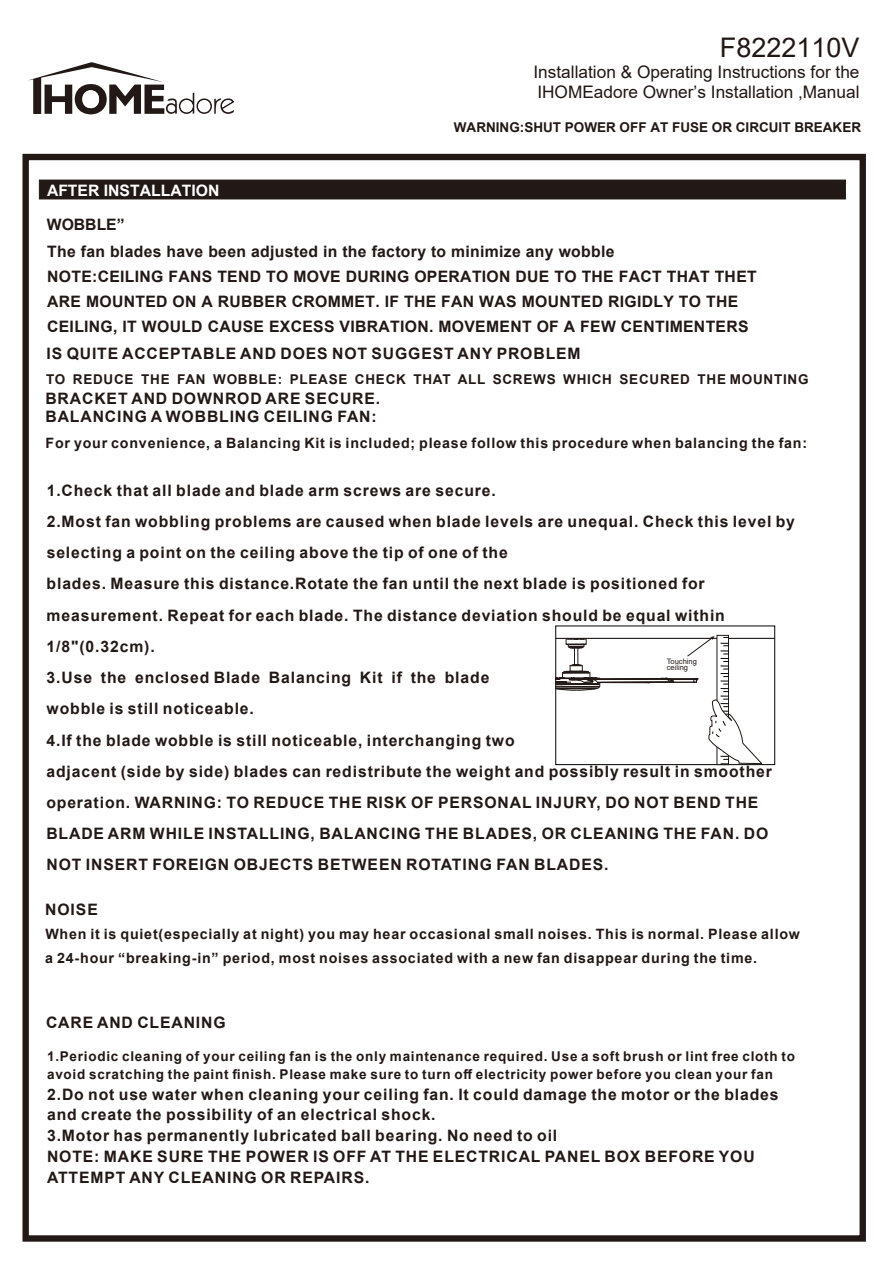
<style>
.page{position:relative;width:893px;height:1263px;background:#fff}
.page>*{position:absolute;margin:0;border:0;box-sizing:border-box;transform-origin:0 0}
.t1{font:27px "Arial";color:#211714}
.t2{font:17.25px/19.2px "Arial";color:#211714}
.t3{font:700 15.75px/31.2px "Arial";letter-spacing:.055em;color:#221815}
.t4{font:700 15.75px/24.9px "Arial";letter-spacing:.02em;color:#221815}
.t5{font:700 15.75px "Arial";color:#fff}
.t6{font:700 14.25px/23.5px "Arial";letter-spacing:.055em;color:#221815}
.t7{font:700 13.5px/18px "Arial";letter-spacing:.055em;color:#221815}
.t8{font:700 13.5px "Arial";color:#211714}
.t9{font:7.5px/6px "Arial";color:#221815}
</style>
<div class="page">
<div style="left:22px;top:154px;width:844px;height:1088px;border:6px solid #221815"></div>
<div style="left:39px;top:180px;width:807px;height:19px;background:#221815"></div>
<svg style="left:28px;top:62px;width:206px;height:53px"></svg>
<hr style="left:556px;top:638px;width:219px;height:1px;background:#040000">
<div style="left:555px;top:626px;width:220px;height:139px;border:1px solid #040000"></div>
<svg style="left:717px;top:635px;width:12px;height:1px"></svg>
<hr style="left:600px;top:682px;width:95px;height:1px;background:#221815">
<hr style="left:589px;top:679px;width:72px;height:1px;background:#221815">
<hr style="left:587px;top:678px;width:74px;height:1px;background:#221815">
<svg style="left:556px;top:638px;width:45px;height:53px"></svg>
<svg style="left:660px;top:636px;width:103px;height:130px"></svg>
<h1 class="t1" style="left:720px;top:29px;width:141px">F8222110V</h1>
<p class="t2" style="left:533px;top:63px;width:328px">Installation &amp; Operating Instructions for the<br>IHOMEadore Owner’s Installation ,Manual</p>
<p class="t5" style="left:47px;top:179px;width:174px">AFTER INSTALLATION</p>
<p class="t3" style="left:47px;top:209px;width:79px">WOBBLE”</p>
<p class="t8" style="left:454px;top:118px;width:409px">WARNING:SHUT POWER OFF AT FUSE OR CIRCUIT BREAKER</p>
<p class="t4" style="left:47px;top:239px;width:711px">The fan blades have been adjusted in the factory to minimize any wobble<br>NOTE:CEILING FANS TEND TO MOVE DURING OPERATION DUE TO THE FACT THAT THET ARE MOUNTED ON A RUBBER CROMMET. IF THE FAN WAS MOUNTED RIGIDLY TO THE CEILING, IT WOULD CAUSE EXCESS VIBRATION. MOVEMENT OF A FEW CENTIMENTERS</p>
<p class="t3" style="left:47px;top:338px;width:536px">IS QUITE ACCEPTABLE AND DOES NOT SUGGEST ANY PROBLEM</p>
<p class="t7" style="left:46px;top:370px;width:764px">TO REDUCE THE FAN WOBBLE: PLEASE CHECK THAT ALL SCREWS WHICH SECURED THE MOUNTING</p>
<p class="t3" style="left:45px;top:390px;width:336px;line-height:17.5px">BRACKET AND DOWNROD ARE SECURE.<br>BALANCING A WOBBLING CEILING FAN:</p>
<p class="t6" style="left:46px;top:431px;width:763px">For your convenience, a Balancing Kit is included; please follow this procedure when balancing the fan:</p>
<p class="t3" style="left:46px;top:475px;width:750px">1.Check that all blade and blade arm screws are secure.<br>2.Most fan wobbling problems are caused when blade levels are unequal. Check this level by selecting a point on the ceiling above the tip of one of the<br>blades. Measure this distance.Rotate the fan until the next blade is positioned for measurement. Repeat for each blade. The distance deviation should be equal within 1/8"(0.32cm).<br>3.Use the enclosed Blade Balancing Kit if the blade<br>wobble is still noticeable.<br>4.If the blade wobble is still noticeable, interchanging two<br>adjacent (side by side) blades can redistribute the weight and possibly result in smoother operation. WARNING: TO REDUCE THE RISK OF PERSONAL INJURY, DO NOT BEND THE BLADE ARM WHILE INSTALLING, BALANCING THE BLADES, OR CLEANING THE FAN. DO NOT INSERT FOREIGN OBJECTS BETWEEN ROTATING FAN BLADES.</p>
<p class="t3" style="left:45px;top:894px;width:54px">NOISE</p>
<p class="t6" style="left:45px;top:923px;width:756px">When it is quiet(especially at night) you may hear occasional small noises. This is normal. Please allow a 24-hour “breaking-in” period, most noises associated with a new fan disappear during the time.</p>
<p class="t9" style="left:667px;top:658px;width:32px">Touching ceiling</p>
<p class="t3" style="left:46px;top:1007px;width:181px">CARE AND CLEANING</p>
<p class="t7" style="left:47px;top:1048px;width:749px">1.Periodic cleaning of your ceiling fan is the only maintenance required. Use a soft brush or lint free cloth to avoid scratching the paint finish. Please make sure to turn off electricity power before you clean your fan</p>
<p class="t3" style="left:47px;top:1084px;width:733px;line-height:20.9px">2.Do not use water when cleaning your ceiling fan. It could damage the motor or the blades and create the possibility of an electrical shock.<br>3.Motor has permanently lubricated ball bearing. No need to oil<br>NOTE: MAKE SURE THE POWER IS OFF AT THE ELECTRICAL PANEL BOX BEFORE YOU ATTEMPT ANY CLEANING OR REPAIRS.</p>
</div>
